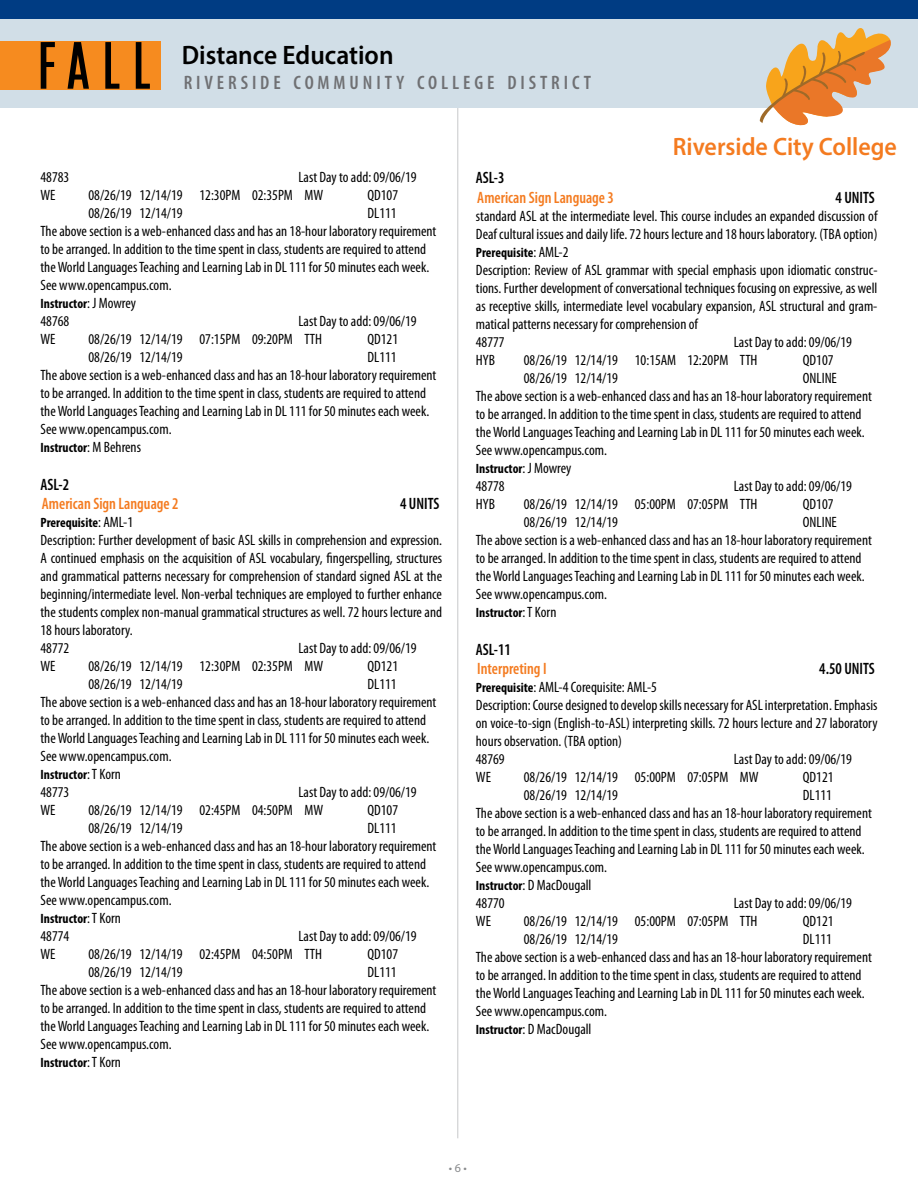
<style>
.page{position:relative;width:918px;height:1188px;background:#fff}
.page>*{position:absolute;margin:0;border:0;box-sizing:border-box;transform-origin:0 0}
.t1{font:600 26.85px "Myriad Pro";color:#000;scale:.95 1}
.t2{font:600 25.2px "Myriad Pro";color:#f47b20;scale:.95 1}
.t3{font:600 condensed 19.5px "Myriad Pro";letter-spacing:.2em;color:#6f7073}
.t4{font:600 condensed 16.5px "Myriad Pro";color:#f47b20;scale:.95 1}
.t5{font:600 condensed 16.5px "Myriad Pro";color:#000;scale:.95 1}
.t6{font:condensed 15px/18px "Myriad Pro";color:#000}
.t7{font:700 condensed 13.5px "Myriad Pro";color:#000}
.t8{font:12px "Myriad Pro";color:#888a8c}
.s1{font-weight:400;font-size:15px}
.s2{font-weight:700;font-size:13.5px}
</style>
<div class="page">
<hr style="left:457px;top:84px;width:1px;height:1054px;background:#c7c8ca">
<div style="left:0;top:0;width:918px;height:108px;background:#d1dee7"></div>
<div style="left:0;top:0;width:918px;height:18px;background:#003c83"></div>
<svg style="left:760px;top:28px;width:131px;height:98px"></svg>
<div style="left:0;top:41px;width:160px;height:48px;background:#f68b1f"></div>
<svg style="left:41px;top:42px;width:109px;height:47px"></svg>
<h1 class="t1" style="left:182px;top:38px;width:225px">Distance Education</h1>
<h3 class="t3" style="left:184px;top:71px;width:409px">RIVERSIDE COMMUNITY COLLEGE DISTRICT</h3>
<h2 class="t2" style="left:673px;top:131px;width:237px">Riverside City College</h2>
<p class="t6" style="left:40px;top:168px;width:30px">48783</p>
<p class="t6" style="left:298px;top:168px;width:120px">Last Day to add: 09/06/19</p>
<p class="t6" style="left:40px;top:186px;width:17px">WE</p>
<p class="t6" style="left:88px;top:186px;width:236px">08/26/19 12/14/19 12:30PM 02:35PM MW</p>
<p class="t6" style="left:368px;top:186px;width:32px">QD107</p>
<p class="t6" style="left:88px;top:204px;width:96px">08/26/19 12/14/19</p>
<p class="t6" style="left:40px;top:204px;width:397px;text-indent:327px">DL111<br>The above section is a web-enhanced class and has an 18-hour laboratory requirement to be arranged. In addition to the time spent in class, students are required to attend the World Languages Teaching and Learning Lab in DL 111 for 50 minutes each week.<br>See www.opencampus.com.</p>
<p class="t7" style="left:40px;top:295px;width:97px">Instructor<span class="s1">: J Mowrey</span></p>
<p class="t6" style="left:41px;top:312px;width:30px">48768</p>
<p class="t6" style="left:299px;top:312px;width:120px">Last Day to add: 09/06/19</p>
<p class="t6" style="left:41px;top:330px;width:17px">WE</p>
<p class="t6" style="left:89px;top:330px;width:235px">08/26/19 12/14/19 07:15PM 09:20PM TTH</p>
<p class="t6" style="left:368px;top:330px;width:32px">QD121</p>
<p class="t6" style="left:89px;top:348px;width:96px">08/26/19 12/14/19</p>
<p class="t6" style="left:41px;top:348px;width:397px;text-indent:327px">DL111<br>The above section is a web-enhanced class and has an 18-hour laboratory requirement to be arranged. In addition to the time spent in class, students are required to attend the World Languages Teaching and Learning Lab in DL 111 for 50 minutes each week.<br>See www.opencampus.com.</p>
<p class="t7" style="left:40px;top:439px;width:102px">Instructor<span class="s1">: M Behrens</span></p>
<p class="t5" style="left:40px;top:474px;width:32px">ASL-2</p>
<p class="t4" style="left:42px;top:494px;width:145px">American Sign Language 2</p>
<p class="t5" style="left:400px;top:494px;width:43px">4 UNITS</p>
<p class="t7" style="left:40px;top:515px;width:94px">Prerequisite<span class="s1">: AML-1</span></p>
<p class="t6" style="left:41px;top:531px;width:403px">Description: Further development of basic ASL skills in comprehension and expression.<br>A continued emphasis on the acquisition of ASL vocabulary, fingerspelling, structures and grammatical patterns necessary for comprehension of standard signed ASL at the beginning/intermediate level. Non-verbal techniques are employed to further enhance the students complex non-manual grammatical structures as well. 72 hours lecture and 18 hours laboratory.<br>48772</p>
<p class="t6" style="left:299px;top:639px;width:120px">Last Day to add: 09/06/19</p>
<p class="t6" style="left:41px;top:657px;width:17px">WE</p>
<p class="t6" style="left:89px;top:657px;width:236px">08/26/19 12/14/19 12:30PM 02:35PM MW</p>
<p class="t6" style="left:368px;top:657px;width:32px">QD121</p>
<p class="t6" style="left:89px;top:675px;width:96px">08/26/19 12/14/19</p>
<p class="t6" style="left:41px;top:675px;width:397px;text-indent:327px">DL111<br>The above section is a web-enhanced class and has an 18-hour laboratory requirement to be arranged. In addition to the time spent in class, students are required to attend the World Languages Teaching and Learning Lab in DL 111 for 50 minutes each week.<br>See www.opencampus.com.</p>
<p class="t7" style="left:40px;top:767px;width:82px">Instructor<span class="s1">: T Korn</span></p>
<p class="t6" style="left:41px;top:783px;width:30px">48773</p>
<p class="t6" style="left:299px;top:783px;width:120px">Last Day to add: 09/06/19</p>
<p class="t6" style="left:41px;top:801px;width:17px">WE</p>
<p class="t6" style="left:89px;top:801px;width:236px">08/26/19 12/14/19 02:45PM 04:50PM MW</p>
<p class="t6" style="left:368px;top:801px;width:32px">QD107</p>
<p class="t6" style="left:89px;top:819px;width:96px">08/26/19 12/14/19</p>
<p class="t6" style="left:41px;top:819px;width:397px;text-indent:327px">DL111<br>The above section is a web-enhanced class and has an 18-hour laboratory requirement to be arranged. In addition to the time spent in class, students are required to attend the World Languages Teaching and Learning Lab in DL 111 for 50 minutes each week.<br>See www.opencampus.com.</p>
<p class="t7" style="left:40px;top:911px;width:82px">Instructor<span class="s1">: T Korn</span></p>
<p class="t6" style="left:41px;top:927px;width:30px">48774</p>
<p class="t6" style="left:299px;top:927px;width:120px">Last Day to add: 09/06/19</p>
<p class="t6" style="left:41px;top:945px;width:17px">WE</p>
<p class="t6" style="left:89px;top:945px;width:235px">08/26/19 12/14/19 02:45PM 04:50PM TTH</p>
<p class="t6" style="left:368px;top:945px;width:32px">QD107</p>
<p class="t6" style="left:89px;top:963px;width:96px">08/26/19 12/14/19</p>
<p class="t6" style="left:41px;top:963px;width:397px;text-indent:327px">DL111<br>The above section is a web-enhanced class and has an 18-hour laboratory requirement to be arranged. In addition to the time spent in class, students are required to attend the World Languages Teaching and Learning Lab in DL 111 for 50 minutes each week.<br>See www.opencampus.com.</p>
<p class="t7" style="left:40px;top:1055px;width:82px">Instructor<span class="s1">: T Korn</span></p>
<p class="t5" style="left:476px;top:167px;width:32px">ASL-3</p>
<p class="t4" style="left:477px;top:187px;width:145px">American Sign Language 3</p>
<p class="t5" style="left:835px;top:187px;width:43px">4 UNITS</p>
<p class="t6" style="left:476px;top:207px;width:403px">standard ASL at the intermediate level. This course includes an expanded discussion of<br>Deaf cultural issues and daily life. 72 hours lecture and 18 hours laboratory. (TBA option)</p>
<p class="t7" style="left:476px;top:244px;width:94px">Prerequisite<span class="s1">: AML-2</span></p>
<p class="t6" style="left:476px;top:261px;width:403px">Description: Review of ASL grammar with special emphasis upon idiomatic construc&shy;tions. Further development of conversational techniques focusing on expressive, as well as receptive skills, intermediate level vocabulary expansion, ASL structural and gram&shy;matical patterns necessary for comprehension of<br>48777</p>
<p class="t6" style="left:734px;top:333px;width:120px">Last Day to add: 09/06/19</p>
<p class="t6" style="left:476px;top:351px;width:21px">HYB</p>
<p class="t6" style="left:524px;top:351px;width:235px">08/26/19 12/14/19 10:15AM 12:20PM TTH</p>
<p class="t6" style="left:803px;top:351px;width:32px">QD107</p>
<p class="t6" style="left:524px;top:369px;width:96px">08/26/19 12/14/19</p>
<p class="t6" style="left:476px;top:369px;width:397px;text-indent:327px">ONLINE<br>The above section is a web-enhanced class and has an 18-hour laboratory requirement to be arranged. In addition to the time spent in class, students are required to attend the World Languages Teaching and Learning Lab in DL 111 for 50 minutes each week.<br>See www.opencampus.com.</p>
<p class="t7" style="left:476px;top:460px;width:97px">Instructor<span class="s1">: J Mowrey</span></p>
<p class="t6" style="left:476px;top:477px;width:30px">48778</p>
<p class="t6" style="left:734px;top:477px;width:120px">Last Day to add: 09/06/19</p>
<p class="t6" style="left:476px;top:495px;width:21px">HYB</p>
<p class="t6" style="left:524px;top:495px;width:235px">08/26/19 12/14/19 05:00PM 07:05PM TTH</p>
<p class="t6" style="left:803px;top:495px;width:32px">QD107</p>
<p class="t6" style="left:524px;top:513px;width:96px">08/26/19 12/14/19</p>
<p class="t6" style="left:476px;top:513px;width:397px;text-indent:327px">ONLINE<br>The above section is a web-enhanced class and has an 18-hour laboratory requirement to be arranged. In addition to the time spent in class, students are required to attend the World Languages Teaching and Learning Lab in DL 111 for 50 minutes each week.<br>See www.opencampus.com.</p>
<p class="t7" style="left:476px;top:604px;width:82px">Instructor<span class="s1">: T Korn</span></p>
<p class="t5" style="left:476px;top:639px;width:38px">ASL-11</p>
<p class="t4" style="left:477px;top:659px;width:74px">Interpreting I</p>
<p class="t5" style="left:819px;top:659px;width:60px">4.50 UNITS</p>
<p class="t6" style="left:476px;top:678px;width:403px"><span class="s2">Prerequisite</span>: AML-4 Corequisite: AML-5<br>Description: Course designed to develop skills necessary for ASL interpretation. Emphasis on voice-to-sign (English-to-ASL) interpreting skills. 72 hours lecture and 27 laboratory hours observation. (TBA option)<br>48769</p>
<p class="t6" style="left:734px;top:750px;width:120px">Last Day to add: 09/06/19</p>
<p class="t6" style="left:476px;top:768px;width:17px">WE</p>
<p class="t6" style="left:524px;top:768px;width:236px">08/26/19 12/14/19 05:00PM 07:05PM MW</p>
<p class="t6" style="left:803px;top:768px;width:32px">QD121</p>
<p class="t6" style="left:524px;top:786px;width:96px">08/26/19 12/14/19</p>
<p class="t6" style="left:476px;top:786px;width:397px;text-indent:327px">DL111<br>The above section is a web-enhanced class and has an 18-hour laboratory requirement to be arranged. In addition to the time spent in class, students are required to attend the World Languages Teaching and Learning Lab in DL 111 for 50 minutes each week.<br>See www.opencampus.com.<br><span class="s2">Instructor</span>: D MacDougall<br>48770</p>
<p class="t6" style="left:734px;top:894px;width:120px">Last Day to add: 09/06/19</p>
<p class="t6" style="left:476px;top:912px;width:17px">WE</p>
<p class="t6" style="left:524px;top:912px;width:235px">08/26/19 12/14/19 05:00PM 07:05PM TTH</p>
<p class="t6" style="left:803px;top:912px;width:32px">QD121</p>
<p class="t6" style="left:524px;top:930px;width:96px">08/26/19 12/14/19</p>
<p class="t6" style="left:476px;top:930px;width:397px;text-indent:327px">DL111<br>The above section is a web-enhanced class and has an 18-hour laboratory requirement to be arranged. In addition to the time spent in class, students are required to attend the World Languages Teaching and Learning Lab in DL 111 for 50 minutes each week.<br>See www.opencampus.com.<br><span class="s2">Instructor</span>: D MacDougall</p>
<p class="t8" style="left:449px;top:1160px;width:20px">• 6 •</p>
</div>
